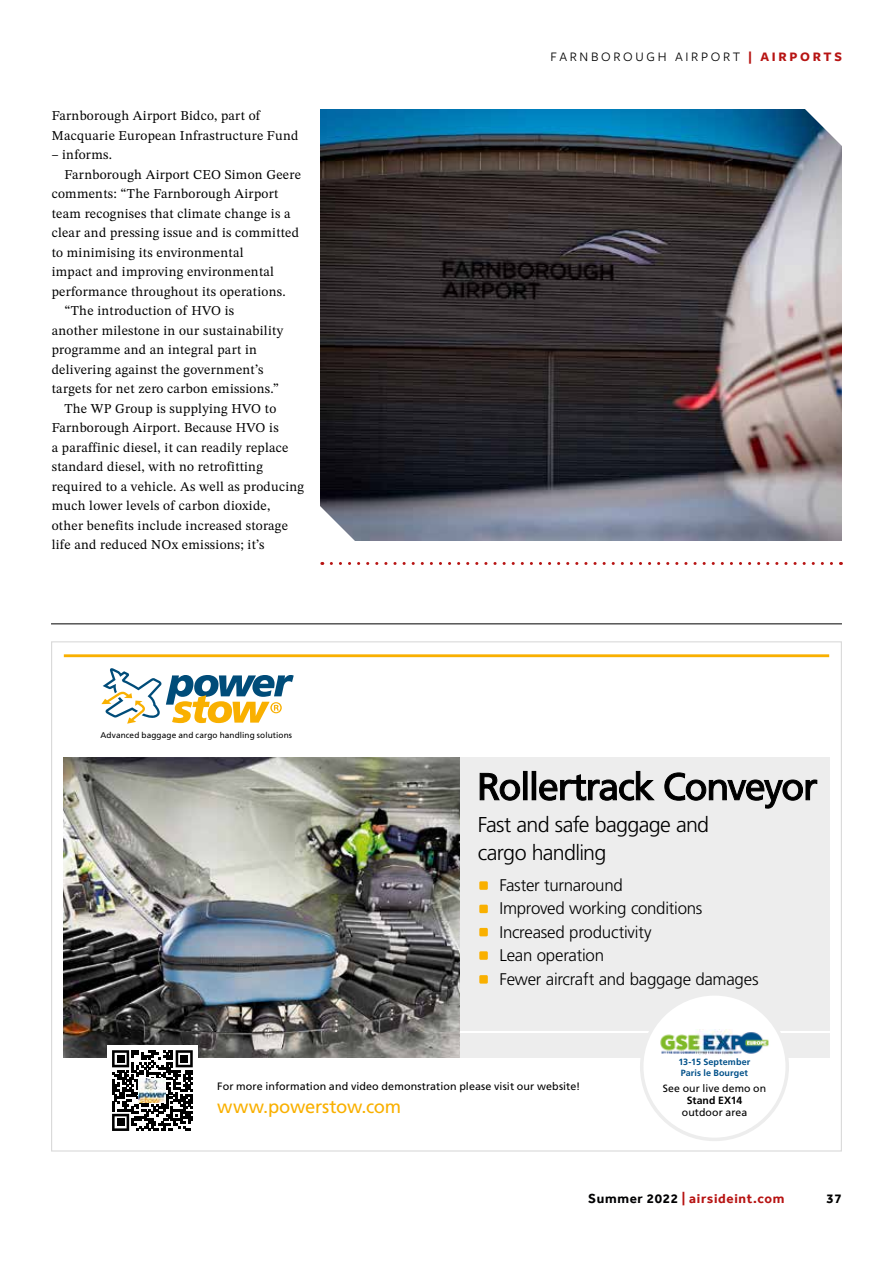
<style>
.page{position:relative;width:893px;height:1263px;background:#fff}
.page>*{position:absolute;margin:0;border:0;box-sizing:border-box;transform-origin:0 0}
.t1{font:300 21.45px/27.6px "Frutiger LT Std";letter-spacing:-.035em;color:#000}
.t2{font:18.45px "Frutiger LT Std";letter-spacing:-.01em;color:#f9b000}
.t3{font:300 16.8px/23.5px "Frutiger LT Std";letter-spacing:-.015em;color:#000}
.t4{font:13.5px/19.5px "STIX Two Text";letter-spacing:.02em;color:#000}
.t5{font:13.5px "Freight Sans Pro";letter-spacing:.2em;color:#000}
.t6{font:700 13.5px "Effra";letter-spacing:.05em;color:#b71413}
.t7{font:700 13.5px "Effra";color:#000}
.t8{font:10.8px "Frutiger LT Std";letter-spacing:.005em;color:#000}
.t9{font:10.5px "Frutiger LT Std";letter-spacing:.01em;color:#000}
.t10{font:700 10.5px "Frutiger LT Std";letter-spacing:.01em;color:#000}
.t11{font:700 9px/11.2px "Frutiger LT Std";letter-spacing:.015em;color:#005089}
.t12{font:8.25px "Frutiger LT Std";letter-spacing:.01em;color:#000}
.s1{font-weight:700;color:#b71413}
.s2{color:#020203}
</style>
<div class="page">
<hr style="left:51px;top:624px;width:791px;height:1px;background:#000">
<div style="left:77px;top:757px;width:753px;height:300px;background:#ededed"></div>
<hr style="left:64px;top:654px;width:765px;height:3px;background:#f9b000">
<hr style="left:76px;top:1031px;width:753px;height:2px;background:#fff">
<img style="left:64px;top:757px;width:395px;height:300px">
<div style="left:107px;top:1045px;width:91px;height:91px;background:#fff"></div>
<svg style="left:112px;top:1050px;width:81px;height:81px"></svg>
<div style="left:117px;top:1055px;width:7px;height:7px;background:#000"></div>
<div style="left:181px;top:1055px;width:7px;height:7px;background:#000"></div>
<div style="left:117px;top:1119px;width:7px;height:7px;background:#000"></div>
<img style="left:139px;top:1079px;width:27px;height:23px">
<svg style="left:479px;top:772px;width:42px;height:29px"></svg>
<hr style="left:523px;top:771px;width:4px;height:29px;background:#000">
<div style="left:523px;top:771px;width:5px;height:29px;border:1px solid #000"></div>
<div style="left:532px;top:771px;width:4px;height:29px;border:1px solid #000"></div>
<svg style="left:539px;top:770px;width:116px;height:31px"></svg>
<svg style="left:664px;top:772px;width:154px;height:37px"></svg>
<div style="left:479px;top:881px;width:9px;height:9px;background:#f9b000"></div>
<div style="left:479px;top:905px;width:9px;height:8px;background:#f9b000"></div>
<div style="left:479px;top:928px;width:9px;height:8px;background:#f9b000"></div>
<div style="left:479px;top:951px;width:9px;height:9px;background:#f9b000"></div>
<div style="left:479px;top:975px;width:9px;height:8px;background:#f9b000"></div>
<svg style="left:101px;top:668px;width:193px;height:56px"></svg>
<div style="left:642px;top:994px;width:145px;height:145px;background:#fff;border-radius:50%"></div>
<div style="left:640px;top:992px;width:149px;height:149px;border:4px solid #ededed;border-radius:50%"></div>
<img style="left:660px;top:1029px;width:109px;height:27px">
<img style="left:320px;top:110px;width:522px;height:430px">
<svg style="left:770px;top:109px;width:72px;height:72px;background:#5f7e94"></svg>
<svg style="left:320px;top:472px;width:511px;height:93px"></svg>
<hr style="left:0;top:0;width:1px;height:270px;background:#009fe3">
<p class="t4" style="left:52px;top:106px;width:248px">Farnborough Airport Bidco, part of<br>Macquarie European Infrastructure Fund</p>
<p class="t4" style="left:52px;top:145px;width:62px">– informs.</p>
<p class="t4" style="left:64px;top:164px;width:238px">Farnborough Airport CEO Simon Geere</p>
<p class="t4" style="left:52px;top:184px;width:228px">comments: “The Farnborough Airport</p>
<p class="t4" style="left:52px;top:203px;width:240px">team recognises that climate change is a</p>
<p class="t4" style="left:52px;top:223px;width:249px">clear and pressing issue and is committed</p>
<p class="t4" style="left:52px;top:242px;width:193px">to minimising its environmental</p>
<p class="t4" style="left:52px;top:262px;width:224px">impact and improving environmental</p>
<p class="t4" style="left:52px;top:281px;width:236px">performance throughout its operations.</p>
<p class="t4" style="left:64px;top:301px;width:171px">“The introduction of HVO is</p>
<p class="t4" style="left:52px;top:320px;width:233px">another milestone in our sustainability</p>
<p class="t4" style="left:52px;top:340px;width:207px">programme and an integral part in</p>
<p class="t4" style="left:52px;top:359px;width:213px">delivering against the government’s</p>
<p class="t4" style="left:52px;top:379px;width:229px">targets for net zero carbon emissions.”</p>
<p class="t4" style="left:64px;top:398px;width:213px">The WP Group is supplying HVO to</p>
<p class="t4" style="left:52px;top:418px;width:228px">Farnborough Airport. Because HVO is</p>
<p class="t4" style="left:52px;top:437px;width:238px">a paraffinic diesel, it can readily replace</p>
<p class="t4" style="left:52px;top:457px;width:213px">standard diesel, with no retrofitting</p>
<p class="t4" style="left:52px;top:476px;width:254px">required to a vehicle. As well as producing</p>
<p class="t4" style="left:52px;top:496px;width:220px">much lower levels of carbon dioxide,</p>
<p class="t4" style="left:52px;top:515px;width:238px">other benefits include increased storage</p>
<p class="t4" style="left:52px;top:535px;width:214px">life and reduced NOx emissions; it’s</p>
<p class="t12" style="left:101px;top:730px;width:193px">Advanced baggage and cargo handling solutions</p>
<p class="t5" style="left:551px;top:47px;width:293px">FARNBOROUGH AIRPORT <span class="s1">| AIRPORTS</span></p>
<h1 class="t1" style="left:478px;top:811px;width:233px">Fast and safe baggage and cargo handling</h1>
<p class="t3" style="left:499px;top:874px;width:261px">Faster turnaround<br>Improved working conditions<br>Increased productivity<br>Lean operation<br>Fewer aircraft and baggage damages</p>
<p class="t11" style="left:678px;top:1056px;width:73px">13-15 September<br>Paris le Bourget</p>
<p class="t8" style="left:217px;top:1080px;width:365px">For more information and video demonstration please visit our website!</p>
<h2 class="t2" style="left:217px;top:1096px;width:185px">www.powerstow.com</h2>
<p class="t9" style="left:663px;top:1082px;width:105px">See our live demo on</p>
<p class="t10" style="left:687px;top:1094px;width:57px">Stand EX14</p>
<p class="t9" style="left:682px;top:1106px;width:67px">outdoor area</p>
<p class="t6" style="left:588px;top:1190px;width:198px"><span class="s2">Summer 2022</span> | airsideint.com</p>
<p class="t7" style="left:826px;top:1190px;width:17px">37</p>
</div>
